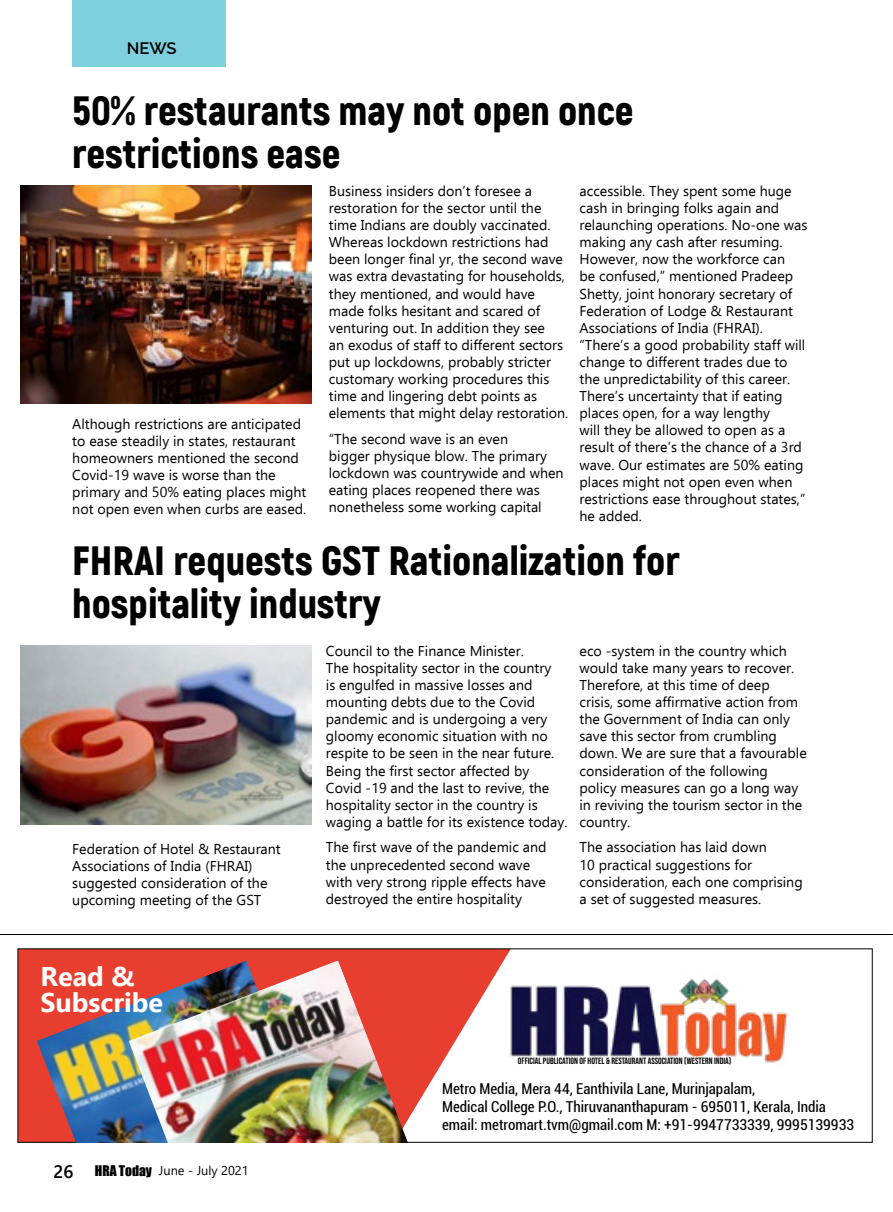
<style>
.page{position:relative;width:893px;height:1212px;background:#fff}
.page>*{position:absolute;margin:0;border:0;box-sizing:border-box;transform-origin:0 0}
.t1{font:900 40.95px/43.2px "Akrobat";color:#000}
.t2{font:700 27px/25.5px "Ebrima";color:#fff}
.t3{font:600 16.5px "Raleway";color:#000}
.t4{font:condensed 15px/18px "Roboto";color:#000}
.t5{font:14.25px/17.1px "Ebrima";color:#000}
.t6{font:12.75px "Segoe UI";color:#000}
.t7{font:9px "Bebas Neue";color:#000}
.s1{font-weight:600;font-size:18px}
.s2{font-family:"Impact";font-size:13.5px}
</style>
<div class="page">
<img style="left:21px;top:645px;width:291px;height:180px">
<img style="left:21px;top:185px;width:291px;height:219px">
<div style="left:72px;top:0;width:154px;height:66px;background:#7fd0dd"></div>
<img style="left:511px;top:978px;width:277px;height:85px">
<svg style="left:20px;top:950px;width:491px;height:191px;fill:#e83e30"></svg>
<div style="left:18px;top:948px;width:855px;height:195px;border:1px solid #000"></div>
<img style="left:37px;top:961px;width:92px;height:182px">
<img style="left:129px;top:961px;width:305px;height:182px">
<hr style="left:0;top:934px;width:893px;height:1px;background:#000">
<p class="t3" style="left:127px;top:39px;width:51px">NEWS</p>
<h1 class="t1" style="left:72px;top:89px;width:563px">50% restaurants may not open once restrictions ease</h1>
<p class="t5" style="left:72px;top:415px;width:236px">Although restrictions are anticipated to ease steadily in states, restaurant homeowners mentioned the second Covid-19 wave is worse than the primary and 50% eating places might not open even when curbs are eased.</p>
<p class="t5" style="left:329px;top:182px;width:241px">Business insiders don’t foresee a restoration for the sector until the time Indians are doubly vaccinated.<br>Whereas lockdown restrictions had been longer final yr, the second wave was extra devastating for households, they mentioned, and would have made folks hesitant and scared of venturing out. In addition they see<br>an exodus of staff to different sectors put up lockdowns, probably stricter customary working procedures this time and lingering debt points as elements that might delay restoration.</p>
<p class="t5" style="left:329px;top:430px;width:236px">“The second wave is an even<br>bigger physique blow. The primary lockdown was countrywide and when eating places reopened there was nonetheless some working capital</p>
<p class="t5" style="left:579px;top:182px;width:229px">accessible. They spent some huge cash in bringing folks again and relaunching operations. No-one was making any cash after resuming.<br>However, now the workforce can<br>be confused,” mentioned Pradeep<br>Shetty, joint honorary secretary of<br>Federation of Lodge &amp; Restaurant<br>Associations of India (FHRAI). “There’s a good probability staff will change to different trades due to the unpredictability of this career.<br>There’s uncertainty that if eating places open, for a way lengthy<br>will they be allowed to open as a result of there’s the chance of a 3rd wave. Our estimates are 50% eating places might not open even when restrictions ease throughout states,” he added.</p>
<h1 class="t1" style="left:72px;top:539px;width:609px">FHRAI requests GST Rationalization for hospitality industry</h1>
<p class="t5" style="left:326px;top:642px;width:243px">Council to the Finance Minister.<br>The hospitality sector in the country<br>is engulfed in massive losses and mounting debts due to the Covid pandemic and is undergoing a very gloomy economic situation with no respite to be seen in the near future.<br>Being the first sector affected by Covid -19 and the last to revive, the hospitality sector in the country is waging a battle for its existence today.</p>
<p class="t5" style="left:326px;top:838px;width:222px">The first wave of the pandemic and the unprecedented second wave with very strong ripple effects have destroyed the entire hospitality</p>
<p class="t5" style="left:579px;top:642px;width:229px">eco -system in the country which would take many years to recover.<br>Therefore, at this time of deep crisis, some affirmative action from the Government of India can only save this sector from crumbling down. We are sure that a favourable consideration of the following policy measures can go a long way in reviving the tourism sector in the country.</p>
<p class="t5" style="left:579px;top:838px;width:225px">The association has laid down<br>10 practical suggestions for consideration, each one comprising a set of suggested measures.</p>
<p class="t5" style="left:72px;top:839px;width:210px">Federation of Hotel &amp; Restaurant<br>Associations of India (FHRAI) suggested consideration of the upcoming meeting of the GST</p>
<h2 class="t2" style="left:40px;top:962px;width:124px">Read &amp;<br>Subscribe</h2>
<p class="t6" style="left:54px;top:1158px;width:197px"><span class="s1">26</span> <span class="s2">HRA Today</span> June - July 2021</p>
<p class="t7" style="left:518px;top:1056px;width:215px">OFFICIAL PUBLICATION OF HOTEL &amp; RESTAURANT ASSOCIATION (WESTERN INDIA)</p>
<p class="t4" style="left:442px;top:1079px;width:414px">Metro Media, Mera 44, Eanthivila Lane, Murinjapalam,<br>Medical College P.O., Thiruvananthapuram - 695011, Kerala, India email: metromart.tvm@gmail.com M: +91-9947733339, 9995139933</p>
</div>
